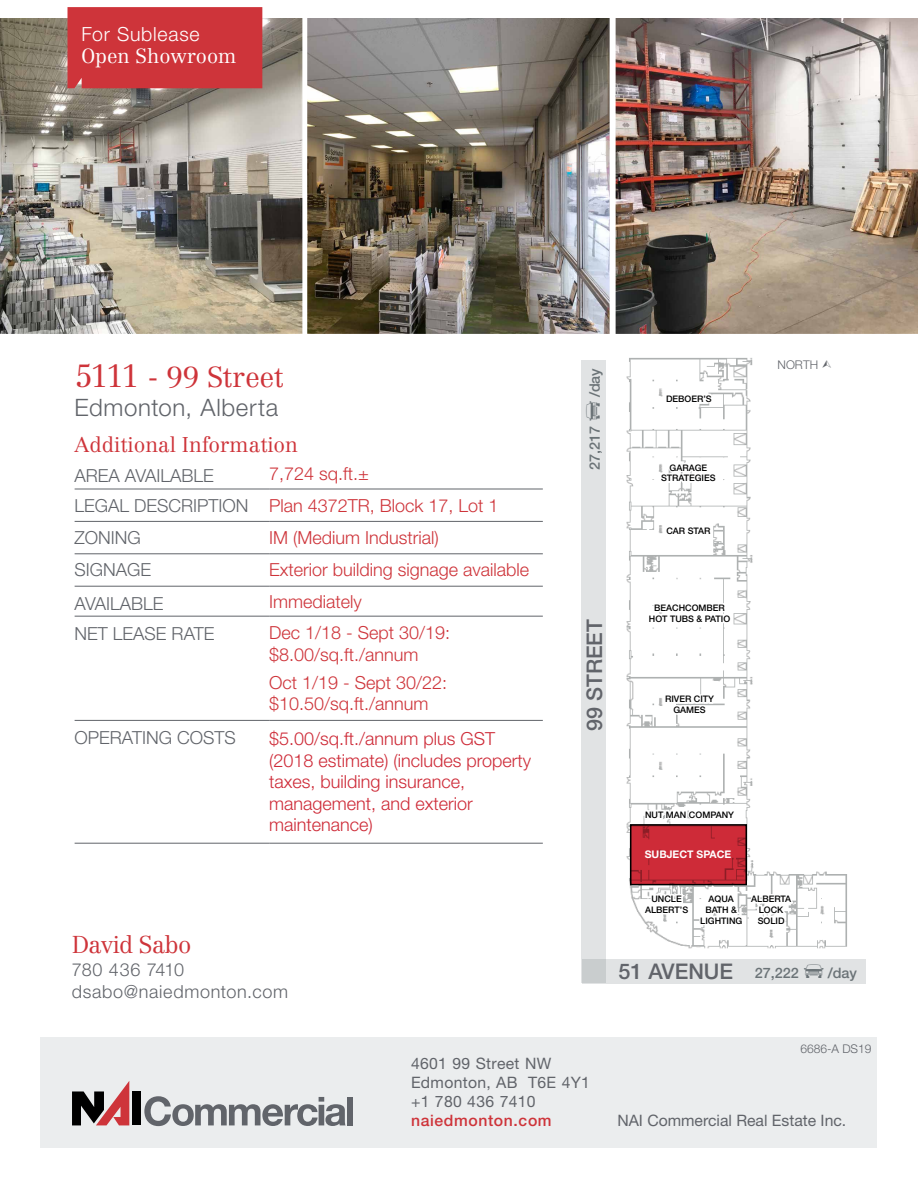
<style>
.page{position:relative;width:918px;height:1188px;background:#fff}
.page>*{position:absolute;margin:0;border:0;box-sizing:border-box;transform-origin:0 0}
.t1{font:300 28.5px "Centennial LT Std";letter-spacing:-.015em;color:#ce343a}
.t2{font:300 24px "Helvetica Neue LT Std";letter-spacing:.025em;color:#61646a}
.t3{font:300 24px "Centennial LT Std";letter-spacing:-.03em;color:#ce343a}
.t4{font:500 21.6px "Helvetica Neue LT Std";color:#61646a}
.t5{font:300 21px "Centennial LT Std";color:#ce343a}
.t6{font:300 20.1px "Centennial LT Std";color:#fff}
.t7{font:300 19.5px "Helvetica Neue LT Std";letter-spacing:.04em;color:#fff}
.t8{font:300 18px/32px "Helvetica Neue LT Std";color:#ce343a}
.t9{font:300 18px/21.6px "Helvetica Neue LT Std";color:#ce2b38}
.t10{font:300 18px "Helvetica Neue LT Std";color:#61646a}
.t11{font:300 18px/22.5px "Helvetica Neue LT Std";letter-spacing:.04em;color:#61646a}
.t12{font:15.75px/18.9px "Helvetica Neue LT Std";letter-spacing:.02em;color:#61646a}
.t13{font:15.75px "Helvetica Neue LT Std";color:#61646a}
.t14{font:500 15.75px "Helvetica Neue LT Std";letter-spacing:.04em;color:#ce343a}
.t15{font:500 14.4px "Helvetica Neue LT Std";color:#6b7377}
.t16{font:300 12px "Helvetica Neue LT Std";color:#61646a}
.t17{font:700 10.5px "Helvetica Neue LT Std";color:#fff}
.t18{font:500 9px/10.8px "Helvetica Neue LT Std";color:#000;text-align:center}
.s1{font-size:31.5px}
.s2{color:#61646a}
</style>
<div class="page">
<div style="left:582px;top:360px;width:24px;height:622px;background:#e1e3e4"></div>
<svg style="left:582px;top:959px;width:284px;height:25px;background:#dee1e2"></svg>
<hr style="left:75px;top:489px;width:194px;height:1px;background:#61646a">
<hr style="left:269px;top:489px;width:274px;height:1px;background:#61646a">
<hr style="left:75px;top:521px;width:194px;height:1px;background:#61646a">
<hr style="left:269px;top:521px;width:274px;height:1px;background:#61646a">
<hr style="left:75px;top:554px;width:194px;height:1px;background:#61646a">
<hr style="left:269px;top:554px;width:274px;height:1px;background:#61646a">
<hr style="left:75px;top:586px;width:194px;height:1px;background:#61646a">
<hr style="left:269px;top:586px;width:274px;height:1px;background:#61646a">
<hr style="left:75px;top:616px;width:194px;height:1px;background:#61646a">
<hr style="left:269px;top:616px;width:274px;height:1px;background:#61646a">
<hr style="left:75px;top:720px;width:194px;height:1px;background:#61646a">
<hr style="left:269px;top:720px;width:274px;height:1px;background:#61646a">
<hr style="left:75px;top:843px;width:194px;height:1px;background:#61646a">
<hr style="left:269px;top:843px;width:274px;height:1px;background:#61646a">
<div style="left:40px;top:1037px;width:838px;height:111px;background:#ebedee"></div>
<div style="left:132px;top:1091px;width:9px;height:34px;background:#000"></div>
<svg style="left:72px;top:1081px;width:57px;height:44px"></svg>
<svg style="left:144px;top:1096px;width:202px;height:30px"></svg>
<div style="left:347px;top:1097px;width:6px;height:28px;background:#61646a"></div>
<img style="left:0;top:18px;width:302px;height:316px">
<img style="left:307px;top:18px;width:303px;height:316px">
<img style="left:616px;top:18px;width:302px;height:316px">
<div style="left:68px;top:7px;width:194px;height:81px;background:#ce343a"></div>
<img style="left:626px;top:358px;width:221px;height:591px">
<svg style="left:664px;top:392px;width:51px;height:13px"></svg>
<svg style="left:658px;top:447px;width:60px;height:38px"></svg>
<svg style="left:664px;top:511px;width:53px;height:27px"></svg>
<svg style="left:647px;top:588px;width:86px;height:40px"></svg>
<svg style="left:663px;top:690px;width:57px;height:40px"></svg>
<svg style="left:641px;top:887px;width:50px;height:30px"></svg>
<svg style="left:698px;top:879px;width:97px;height:53px"></svg>
<svg style="left:643px;top:795px;width:96px;height:29px"></svg>
<div style="left:630px;top:824px;width:117px;height:61px;background:#ce2b38;border:2px solid #000"></div>
<svg style="left:804px;top:964px;width:20px;height:14px"></svg>
<svg style="left:822px;top:360px;width:9px;height:7px"></svg>
<p class="t7" style="left:81px;top:23px;width:120px">For Sublease</p>
<p class="t6" style="left:81px;top:44px;width:157px">Open Showroom</p>
<h1 class="t1" style="left:75px;top:360px;width:210px"><span class="s1">5111</span> - 99 Street</h1>
<h2 class="t2" style="left:75px;top:392px;width:205px">Edmonton, Alberta</h2>
<p class="t5" style="left:75px;top:433px;width:225px">Additional Information</p>
<p class="t10" style="left:75px;top:465px;width:141px">AREA AVAILABLE</p>
<p class="t8" style="left:75px;top:457px;width:426px;text-indent:195px">7,724 sq.ft.±<br><span class="s2">LEGAL DESCRIPTION</span> Plan 4372TR, Block 17, Lot 1<br><span class="s2">ZONING</span></p>
<p class="t8" style="left:269px;top:521px;width:171px">IM (Medium Industrial)</p>
<p class="t10" style="left:75px;top:559px;width:78px">SIGNAGE</p>
<p class="t8" style="left:269px;top:554px;width:262px">Exterior building signage available</p>
<p class="t10" style="left:75px;top:592px;width:90px">AVAILABLE</p>
<p class="t8" style="left:269px;top:585px;width:94px">Immediately</p>
<p class="t10" style="left:75px;top:622px;width:141px">NET LEASE RATE</p>
<p class="t8" style="left:269px;top:621px;width:183px;line-height:21.6px">Dec 1/18 - Sept 30/19: $8.00/sq.ft./annum</p>
<p class="t8" style="left:269px;top:671px;width:180px;line-height:21.6px">Oct 1/19 - Sept 30/22: $10.50/sq.ft./annum</p>
<p class="t10" style="left:75px;top:727px;width:163px">OPERATING COSTS</p>
<p class="t9" style="left:269px;top:727px;width:264px">$5.00/sq.ft./annum plus GST (2018 estimate) (includes property taxes, building insurance, management, and exterior maintenance)</p>
<h2 class="t3" style="left:72px;top:930px;width:121px">David Sabo</h2>
<p class="t11" style="left:72px;top:958px;width:218px">780 436 7410 dsabo@naiedmonton.com</p>
<p class="t15" style="left:586px;top:397px;width:31px;rotate:-90deg">/day</p>
<p class="t15" style="left:586px;top:470px;width:46px;rotate:-90deg">27,217</p>
<p class="t4" style="left:582px;top:731px;width:114px;rotate:-90deg">99 STREET</p>
<p class="t18" style="left:666px;top:393px;width:47px">DEBOER’S</p>
<p class="t18" style="left:661px;top:462px;width:56px">GARAGE<br>STRATEGIES</p>
<p class="t18" style="left:666px;top:526px;width:46px">CAR STAR</p>
<p class="t18" style="left:649px;top:602px;width:83px">BEACHCOMBER<br>HOT TUBS &amp; PATIO</p>
<p class="t18" style="left:665px;top:694px;width:51px">RIVER CITY<br>GAMES</p>
<p class="t16" style="left:778px;top:357px;width:42px">NORTH</p>
<p class="t18" style="left:645px;top:809px;width:90px">NUT MAN COMPANY</p>
<p class="t17" style="left:645px;top:847px;width:88px">SUBJECT SPACE</p>
<p class="t18" style="left:645px;top:893px;width:45px">UNCLE<br>ALBERT’S</p>
<p class="t18" style="left:700px;top:893px;width:44px">AQUA<br>BATH &amp;<br>LIGHTING</p>
<p class="t18" style="left:751px;top:893px;width:41px">ALBERTA<br>LOCK<br>SOLID</p>
<p class="t4" style="left:618px;top:958px;width:116px">51 AVENUE</p>
<p class="t15" style="left:755px;top:964px;width:46px">27,222</p>
<p class="t15" style="left:828px;top:964px;width:31px">/day</p>
<p class="t16" style="left:800px;top:1041px;width:73px">6686-A DS19</p>
<p class="t12" style="left:411px;top:1054px;width:181px">4601 99 Street NW<br>Edmonton, AB T6E 4Y1 +1 780 436 7410</p>
<p class="t14" style="left:411px;top:1111px;width:142px">naiedmonton.com</p>
<p class="t13" style="left:617px;top:1111px;width:230px">NAI Commercial Real Estate Inc.</p>
</div>
